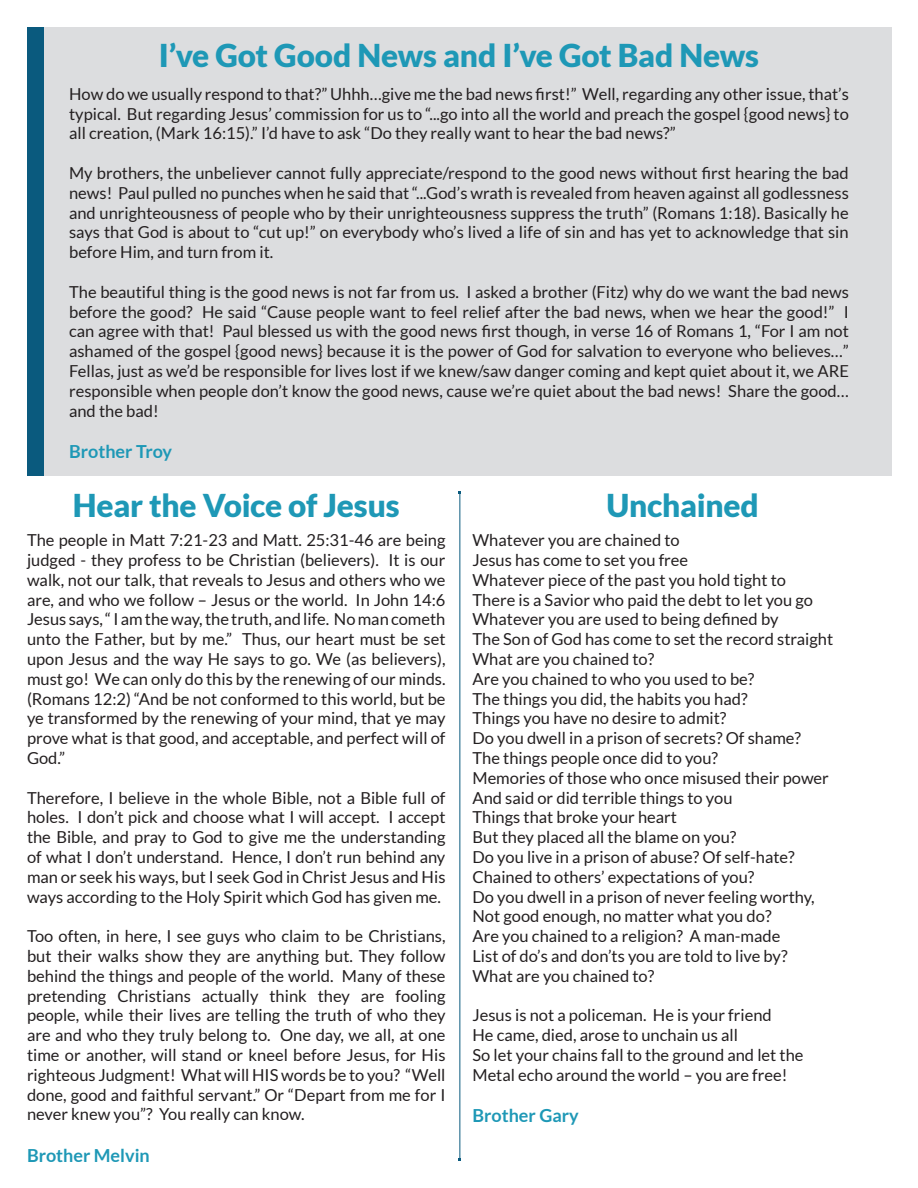
<style>
.page{position:relative;width:918px;height:1188px;background:#fff}
.page>*{position:absolute;margin:0;border:0;box-sizing:border-box;transform-origin:0 0}
.t1{font:900 31.5px "Lato";letter-spacing:-.01em;color:#1e98b6}
.t2{font:700 18px "Lato";color:#1e98b6}
.t3{font:16.5px/19.8px "Lato";color:#231f20;text-align:justify}
</style>
<div class="page">
<div style="left:27px;top:27px;width:865px;height:448px;background:#dcdddf"></div>
<div style="left:27px;top:27px;width:16px;height:448px;background:#0a5a7e"></div>
<hr style="left:459px;top:493px;width:1px;height:667px;background:#0a5a7e">
<h1 class="t1" style="left:159px;top:37px;width:602px">I’ve Got Good News and I’ve Got Bad News</h1>
<p class="t3" style="left:69px;top:84px;width:781px">How do we usually respond to that?” Uhhh…give me the bad news first!” Well, regarding any other issue, that’s typical. But regarding Jesus’ commission for us to “...go into all the world and preach the gospel {good news} to all creation, (Mark 16:15).” I’d have to ask “Do they really want to hear the bad news?”</p>
<p class="t3" style="left:69px;top:163px;width:781px">My brothers, the unbeliever cannot fully appreciate/respond to the good news without first hearing the bad news! Paul pulled no punches when he said that “...God’s wrath is revealed from heaven against all godlessness and unrighteousness of people who by their unrighteousness suppress the truth” (Romans 1:18). Basically he says that God is about to “cut up!” on everybody who’s lived a life of sin and has yet to acknowledge that sin before Him, and turn from it.</p>
<p class="t3" style="left:69px;top:282px;width:781px">The beautiful thing is the good news is not far from us. I asked a brother (Fitz) why do we want the bad news before the good? He said “Cause people want to feel relief after the bad news, when we hear the good!” I can agree with that! Paul blessed us with the good news first though, in verse 16 of Romans 1, “For I am not ashamed of the gospel {good news} because it is the power of God for salvation to everyone who believes…” Fellas, just as we’d be responsible for lives lost if we knew/saw danger coming and kept quiet about it, we ARE responsible when people don’t know the good news, cause we’re quiet about the bad news! Share the good… and the bad!</p>
<p class="t2" style="left:69px;top:441px;width:105px">Brother Troy</p>
<h1 class="t1" style="left:73px;top:487px;width:328px">Hear the Voice of Jesus</h1>
<h1 class="t1" style="left:606px;top:487px;width:154px">Unchained</h1>
<p class="t3" style="left:27px;top:530px;width:420px">The people in Matt 7:21-23 and Matt. 25:31-46 are being judged - they profess to be Christian (believers). It is our walk, not our talk, that reveals to Jesus and others who we are, and who we follow – Jesus or the world. In John 14:6<br>Jesus says, “ I am the way, the truth, and life. No man cometh unto the Father, but by me.” Thus, our heart must be set upon Jesus and the way He says to go. We (as believers), must go! We can only do this by the renewing of our minds. (Romans 12:2) “And be not conformed to this world, but be ye transformed by the renewing of your mind, that ye may prove what is that good, and acceptable, and perfect will of God.”</p>
<p class="t3" style="left:27px;top:788px;width:420px">Therefore, I believe in the whole Bible, not a Bible full of holes. I don’t pick and choose what I will accept. I accept the Bible, and pray to God to give me the understanding of what I don’t understand. Hence, I don’t run behind any man or seek his ways, but I seek God in Christ Jesus and His ways according to the Holy Spirit which God has given me.</p>
<p class="t3" style="left:27px;top:926px;width:420px">Too often, in here, I see guys who claim to be Christians, but their walks show they are anything but. They follow behind the things and people of the world. Many of these pretending Christians actually think they are fooling people, while their lives are telling the truth of who they are and who they truly belong to. One day, we all, at one time or another, will stand or kneel before Jesus, for His righteous Judgment! What will HIS words be to you? “Well done, good and faithful servant.” Or “Depart from me for I never knew you”? You really can know.</p>
<p class="t2" style="left:27px;top:1145px;width:124px">Brother Melvin</p>
<p class="t3" style="left:472px;top:530px;width:362px;text-align:left">Whatever you are chained to<br>Jesus has come to set you free<br>Whatever piece of the past you hold tight to<br>There is a Savior who paid the debt to let you go Whatever you are used to being defined by<br>The Son of God has come to set the record straight What are you chained to?<br>Are you chained to who you used to be?<br>The things you did, the habits you had?<br>Things you have no desire to admit?<br>Do you dwell in a prison of secrets? Of shame?<br>The things people once did to you?<br>Memories of those who once misused their power And said or did terrible things to you<br>Things that broke your heart<br>But they placed all the blame on you?<br>Do you live in a prison of abuse? Of self-hate?<br>Chained to others’ expectations of you?<br>Do you dwell in a prison of never feeling worthy, Not good enough, no matter what you do?<br>Are you chained to a religion? A man-made<br>List of do’s and don’ts you are told to live by?<br>What are you chained to?</p>
<p class="t3" style="left:472px;top:1005px;width:333px;text-align:left">Jesus is not a policeman. He is your friend<br>He came, died, arose to unchain us all<br>So let your chains fall to the ground and let the Metal echo around the world – you are free!</p>
<p class="t2" style="left:472px;top:1105px;width:108px">Brother Gary</p>
</div>
